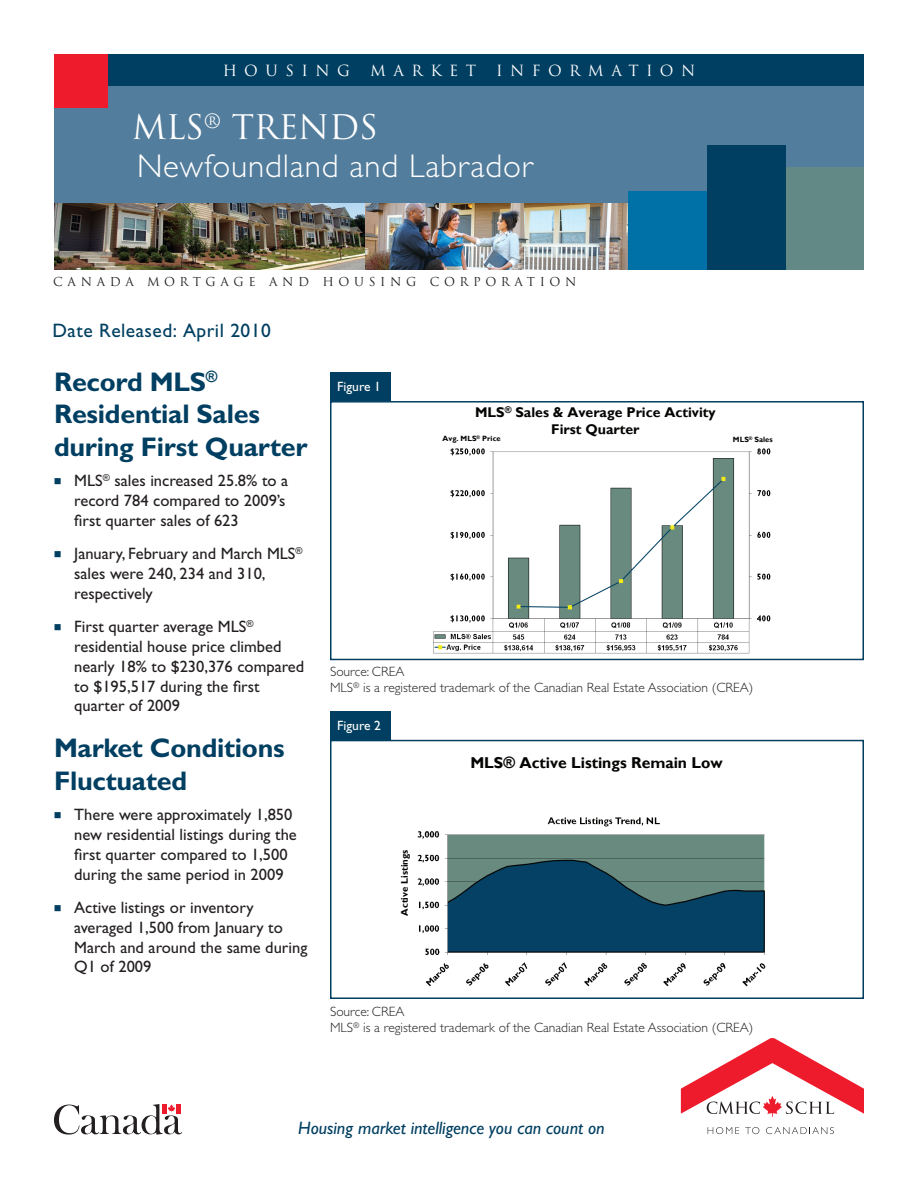
<style>
.page{position:relative;width:918px;height:1188px;background:#fff}
.page>*{position:absolute;margin:0;border:0;box-sizing:border-box;transform-origin:0 0}
.t1{font:300 33px "Gill Sans Std";letter-spacing:.025em;color:#fff}
.t2{font:33px "Trajan";letter-spacing:-.01em;color:#fff}
.t3{font:700 27px/32.4px "Gill Sans Std";letter-spacing:-.01em;color:#003f61}
.t4{font:19.5px "Gill Sans Std";letter-spacing:.025em;color:#003f61}
.t5{font:italic 18px "Gill Sans Std";color:#003f61}
.t6{font:16.5px/19.8px "Gill Sans Std";color:#231f20}
.t7{font:700 15.75px "Gill Sans";color:#040503}
.t8{font:15px "Trajan";letter-spacing:.5em;color:#fff}
.t9{font:700 14.1px/17px "Gill Sans";color:#040503;text-align:center}
.t10{font:300 13.5px/16.2px "Gill Sans Std";color:#231f20}
.t11{font:13.5px "Gill Sans Std";color:#fff}
.t12{font:12px "Trajan";letter-spacing:.39em;color:#231f20}
.t13{font:700 9.6px "Gill Sans";letter-spacing:-.005em;color:#040503}
.t14{font:700 7.65px "Gill Sans";color:#040503}
</style>
<div class="page">
<img style="left:364px;top:202px;width:264px;height:68px">
<img style="left:54px;top:202px;width:310px;height:68px">
<div style="left:54px;top:54px;width:810px;height:148px;background:#537d9c"></div>
<div style="left:54px;top:54px;width:810px;height:31px;background:#003f61"></div>
<div style="left:628px;top:191px;width:79px;height:79px;background:#0071a7"></div>
<div style="left:785px;top:168px;width:79px;height:102px;background:#628986"></div>
<div style="left:707px;top:145px;width:78px;height:125px;background:#003f61"></div>
<div style="left:54px;top:54px;width:54px;height:54px;background:#ee1b2c"></div>
<svg style="left:681px;top:1038px;width:183px;height:79px"></svg>
<svg style="left:708px;top:1127px;width:31px;height:7px"></svg>
<svg style="left:745px;top:1127px;width:14px;height:7px"></svg>
<svg style="left:766px;top:1127px;width:68px;height:7px"></svg>
<svg style="left:54px;top:1104px;width:128px;height:31px"></svg>
<div style="left:330px;top:373px;width:61px;height:28px;background:#003f61"></div>
<img style="left:433px;top:448px;width:338px;height:206px">
<div style="left:330px;top:401px;width:534px;height:259px;border:2px solid #003f61"></div>
<img style="left:417px;top:817px;width:349px;height:170px">
<div style="left:330px;top:740px;width:534px;height:259px;border:2px solid #003f61"></div>
<div style="left:330px;top:711px;width:61px;height:29px;background:#003f61"></div>
<p class="t8" style="left:223px;top:61px;width:129px">HOUSING</p>
<p class="t8" style="left:370px;top:61px;width:108px">MARKET</p>
<p class="t8" style="left:496px;top:61px;width:201px">INFORMATION</p>
<h1 class="t2" style="left:132px;top:108px;width:248px">MLS<sup>®</sup> TRENDS</h1>
<h1 class="t1" style="left:137px;top:147px;width:397px">Newfoundland and Labrador</h1>
<p class="t12" style="left:53px;top:274px;width:525px">CANADA MORTGAGE AND HOUSING CORPORATION</p>
<p class="t4" style="left:52px;top:320px;width:220px">Date Released: April 2010</p>
<h2 class="t3" style="left:54px;top:366px;width:255px">Record MLS<sup>®<br></sup>Residential Sales during First Quarter</h2>
<p class="t6" style="left:74px;top:471px;width:215px">MLS<sup>®</sup> sales increased 25.8% to a record 784 compared to 2009’s first quarter sales of 623</p>
<p class="t6" style="left:74px;top:544px;width:230px">January, February and March MLS<sup>® </sup>sales were 240, 234 and 310, respectively</p>
<p class="t6" style="left:74px;top:617px;width:232px">First quarter average MLS<sup>® </sup>residential house price climbed nearly 18% to $230,376 compared to $195,517 during the first quarter of 2009</p>
<h2 class="t3" style="left:54px;top:732px;width:232px">Market Conditions<br>Fluctuated</h2>
<p class="t6" style="left:74px;top:805px;width:224px">There were approximately 1,850 new residential listings during the first quarter compared to 1,500 during the same period in 2009</p>
<p class="t6" style="left:74px;top:898px;width:235px">Active listings or inventory averaged 1,500 from January to<br>March and around the same during<br>Q1 of 2009</p>
<p class="t11" style="left:337px;top:379px;width:45px">Figure 1</p>
<p class="t9" style="left:475px;top:404px;width:242px">MLS<sup>®</sup> Sales &amp; Average Price Activity<br>First Quarter</p>
<p class="t14" style="left:443px;top:434px;width:60px">Avg. MLS<sup>®</sup> Price</p>
<p class="t14" style="left:733px;top:435px;width:41px">MLS<sup>®</sup> Sales</p>
<p class="t10" style="left:330px;top:663px;width:425px">Source: CREA<br>MLS<sup>®</sup> is a registered trademark of the Canadian Real Estate Association (CREA)</p>
<p class="t11" style="left:337px;top:718px;width:45px">Figure 2</p>
<p class="t13" style="left:399px;top:916px;width:68px;rotate:-90deg">Active Listings</p>
<p class="t7" style="left:470px;top:753px;width:254px">MLS® Active Listings Remain Low</p>
<p class="t10" style="left:330px;top:1004px;width:425px">Source: CREA<br>MLS<sup>®</sup> is a registered trademark of the Canadian Real Estate Association (CREA)</p>
<p class="t5" style="left:298px;top:1118px;width:308px">Housing market intelligence you can count on</p>
</div>
